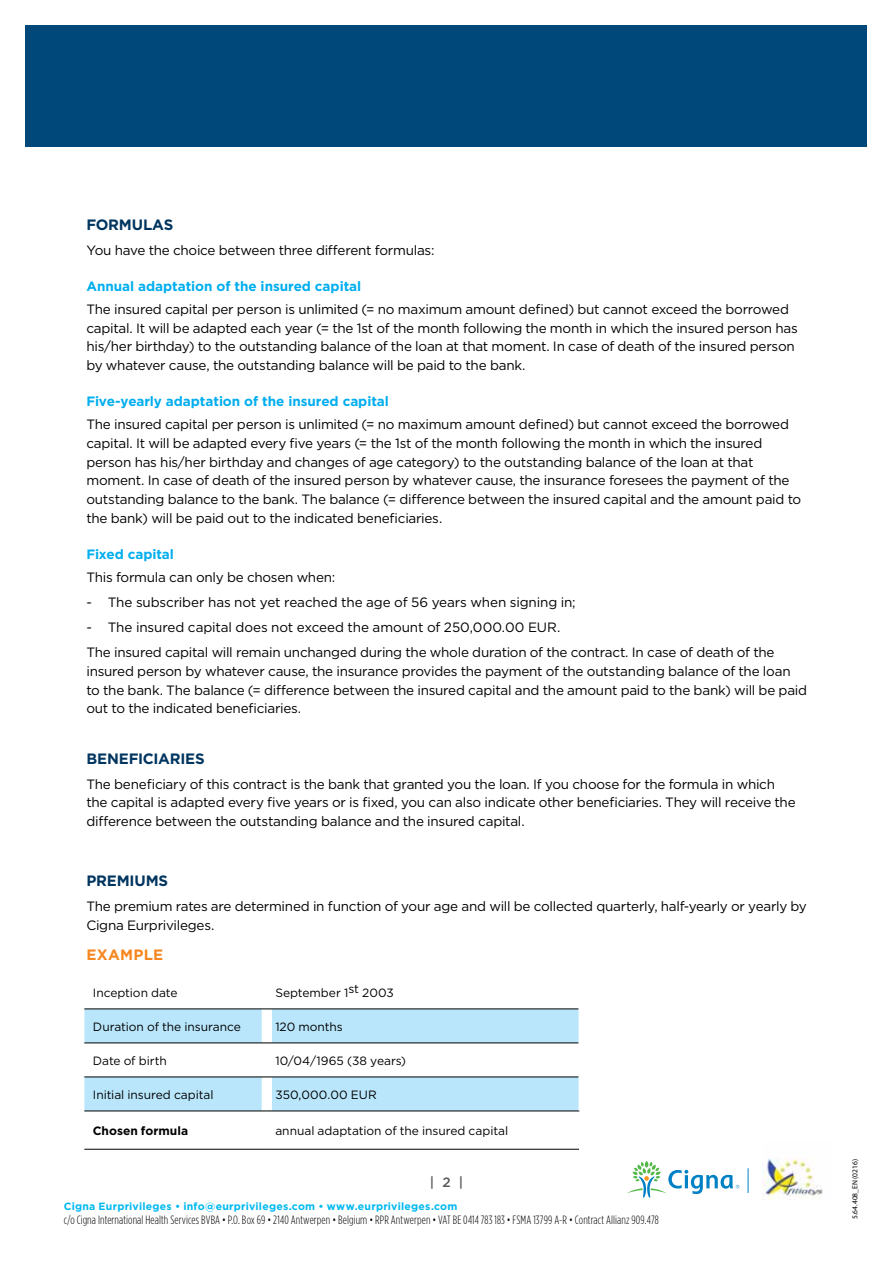
<style>
.page{position:relative;width:893px;height:1263px;background:#fff}
.page>*{position:absolute;margin:0;border:0;box-sizing:border-box;transform-origin:0 0}
.t1{font:700 15px "Gotham";letter-spacing:-.015em;color:#00355f}
.t2{font:700 15px "Gotham";letter-spacing:.02em;color:#f6861f}
.t3{font:13.5px/18.8px "Gotham";letter-spacing:-.02em;color:#000}
.t4{font:700 13.5px "Gotham";letter-spacing:-.005em;color:#00aeef}
.t5{font:500 13.5px "Gotham";color:#58595b}
.t6{font:12px "Gotham";letter-spacing:-.005em;color:#000}
.t7{font:300 12px "Gotham Condensed";letter-spacing:.01em;color:#000}
.t8{font:12px "Gotham";letter-spacing:.015em;color:#000}
.t9{font:700 12px "Gotham";color:#000}
.t10{font:700 10.5px "Gotham";letter-spacing:.02em;color:#00b9f1}
.t11{font:7.5px "Myriad Pro";color:#000}
</style>
<div class="page">
<svg style="left:627px;top:1161px;width:112px;height:37px"></svg>
<svg style="left:748px;top:1168px;width:1px;height:25px"></svg>
<img style="left:762px;top:1158px;width:61px;height:42px">
<div style="left:26px;top:26px;width:841px;height:121px;background:#00487a"></div>
<svg style="left:84px;top:1009px;width:495px;height:101px;fill:#b9e6fb"></svg>
<div style="left:262px;top:1009px;width:10px;height:33px;background:#fff"></div>
<div style="left:262px;top:1043px;width:10px;height:33px;background:#fff"></div>
<div style="left:262px;top:1077px;width:10px;height:33px;background:#fff"></div>
<hr style="left:84px;top:1008px;width:183px;height:1px;background:#000">
<hr style="left:84px;top:1042px;width:183px;height:1px;background:#000">
<hr style="left:84px;top:1076px;width:183px;height:1px;background:#000">
<hr style="left:84px;top:1110px;width:183px;height:1px;background:#000">
<hr style="left:84px;top:1149px;width:183px;height:1px;background:#000">
<hr style="left:267px;top:1008px;width:312px;height:1px;background:#000">
<hr style="left:267px;top:1042px;width:312px;height:1px;background:#000">
<hr style="left:267px;top:1076px;width:312px;height:1px;background:#000">
<hr style="left:267px;top:1110px;width:312px;height:1px;background:#000">
<hr style="left:267px;top:1149px;width:312px;height:1px;background:#000">
<p class="t1" style="left:86px;top:215px;width:87px">Fo rmu las</p>
<p class="t3" style="left:86px;top:241px;width:350px">You have the choice between three different formulas:</p>
<p class="t4" style="left:86px;top:277px;width:276px">Annual adaptation of the insured capital</p>
<p class="t3" style="left:86px;top:299px;width:713px">The insured capital per person is unlimited (= no maximum amount defined) but cannot exceed the borrowed capital. It will be adapted each year (= the 1st of the month following the month in which the insured person has his/her birthday) to the outstanding balance of the loan at that moment. In case of death of the insured person by whatever cause, the outstanding balance will be paid to the bank.</p>
<p class="t4" style="left:86px;top:392px;width:304px">Five-yearly adaptation of the insured capital</p>
<p class="t3" style="left:86px;top:415px;width:716px">The insured capital per person is unlimited (= no maximum amount defined) but cannot exceed the borrowed capital. It will be adapted every five years (= the 1st of the month following the month in which the insured person has his/her birthday and changes of age category) to the outstanding balance of the loan at that moment. In case of death of the insured person by whatever cause, the insurance foresees the payment of the outstanding balance to the bank. The balance (= difference between the insured capital and the amount paid to the bank) will be paid out to the indicated beneficiaries.</p>
<p class="t4" style="left:86px;top:545px;width:89px">Fixed capital</p>
<p class="t3" style="left:86px;top:567px;width:250px">This formula can only be chosen when:</p>
<p class="t3" style="left:86px;top:592px;width:491px">- The subscriber has not yet reached the age of 56 years when signing in;</p>
<p class="t3" style="left:86px;top:614px;width:690px;line-height:25px">- The insured capital does not exceed the amount of 250,000.00 EUR.<br>The insured capital will remain unchanged during the whole duration of the contract. In case of death of the</p>
<p class="t3" style="left:86px;top:661px;width:722px">insured person by whatever cause, the insurance provides the payment of the outstanding balance of the loan to the bank. The balance (= difference between the insured capital and the amount paid to the bank) will be paid out to the indicated beneficiaries.</p>
<p class="t1" style="left:86px;top:748px;width:41px">Benefici</p>
<p class="t1" style="left:158px;top:748px;width:31px">aries</p>
<p class="t3" style="left:86px;top:774px;width:711px">The beneficiary of this contract is the bank that granted you the loan. If you choose for the formula in which the capital is adapted every five years or is fixed, you can also indicate other beneficiaries. They will receive the difference between the outstanding balance and the insured capital.</p>
<p class="t1" style="left:86px;top:871px;width:32px">Premiums</p>
<p class="t3" style="left:86px;top:897px;width:722px">The premium rates are determined in function of your age and will be collected quarterly, half-yearly or yearly by<br>Cigna Eurprivileges.</p>
<p class="t2" style="left:86px;top:945px;width:78px">EXAMPLE</p>
<p class="t6" style="left:93px;top:985px;width:86px">Inception date</p>
<p class="t6" style="left:275px;top:985px;width:120px">September 1st 2003</p>
<p class="t6" style="left:93px;top:1019px;width:150px">Duration of the insurance</p>
<p class="t6" style="left:275px;top:1019px;width:69px">120 months</p>
<p class="t6" style="left:93px;top:1053px;width:76px">Date of birth</p>
<p class="t6" style="left:275px;top:1053px;width:132px">10/04/1965 (38 years)</p>
<p class="t6" style="left:93px;top:1087px;width:122px">Initial insured capital</p>
<p class="t8" style="left:275px;top:1087px;width:103px">350,000.00 EUR</p>
<p class="t9" style="left:93px;top:1123px;width:97px">Chosen formula</p>
<p class="t6" style="left:275px;top:1123px;width:234px">annual adaptation of the insured capital</p>
<p class="t5" style="left:430px;top:1173px;width:35px">| 2 |</p>
<p class="t10" style="left:64px;top:1199px;width:395px">Cigna Eurprivileges • info@eurprivileges.com • www.eurprivileges.com</p>
<p class="t7" style="left:64px;top:1213px;width:596px">c/o Cigna International Health Services BVBA • P.O. Box 69 • 2140 Antwerpen • Belgium • RPR Antwerpen • VAT BE 0414 783 183 • FSMA 13799 A-R • Contract Allianz 909.478</p>
<p class="t11" style="left:850px;top:1219px;width:61px;rotate:-90deg">5.64.408_EN (0216)</p>
</div>
